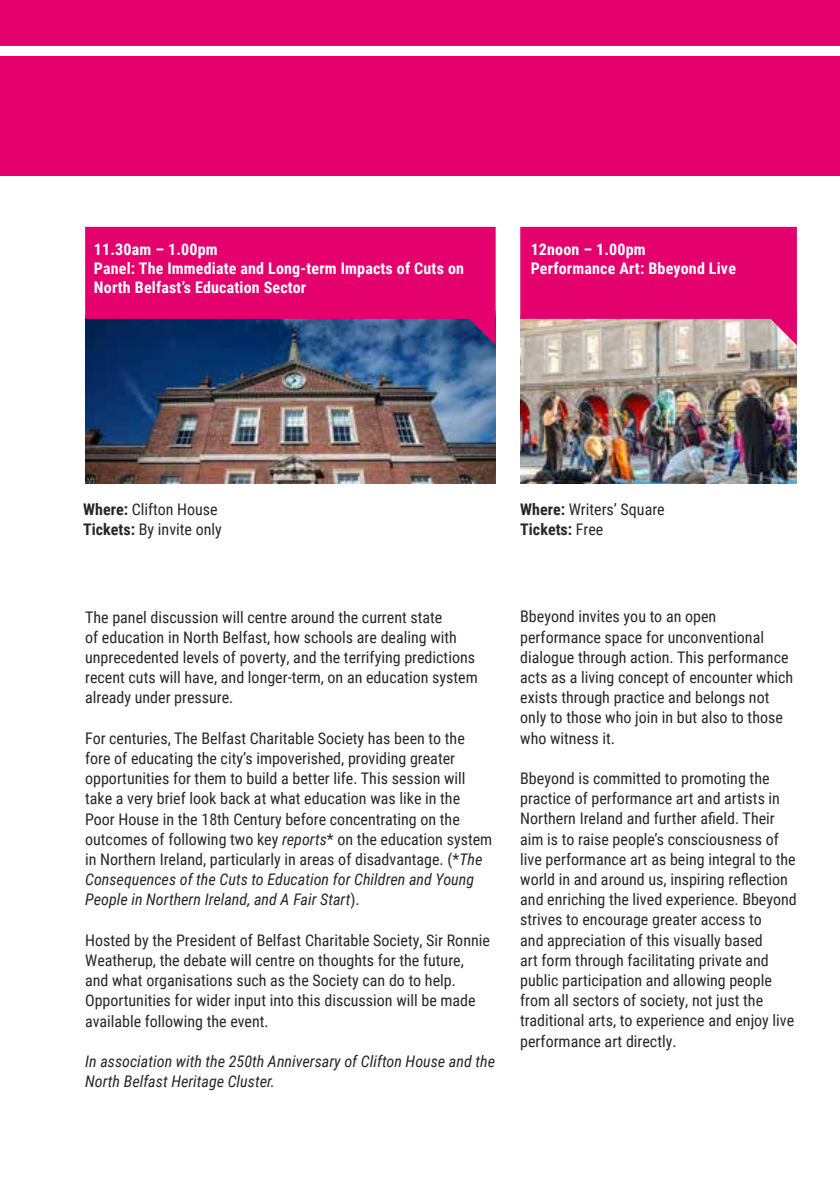
<style>
.page{position:relative;width:840px;height:1191px;background:#fff}
.page>*{position:absolute;margin:0;border:0;box-sizing:border-box;transform-origin:0 0}
.t1{font:16px/20.2px "Roboto Condensed";color:#282727}
.t2{font:700 16px/18.8px "Roboto Condensed";letter-spacing:.01em;color:#fff}
.t3{font:italic 16px/20.2px "Roboto Condensed";color:#282727}
.s1{font-weight:700}
.s2{font-style:italic}
</style>
<div class="page">
<img style="left:85px;top:319px;width:410px;height:164px">
<img style="left:520px;top:319px;width:276px;height:164px">
<svg style="left:461px;top:319px;width:34px;height:26px"></svg>
<svg style="left:761px;top:319px;width:35px;height:26px"></svg>
<div style="left:85px;top:227px;width:410px;height:92px;background:#e4006d"></div>
<div style="left:520px;top:227px;width:276px;height:92px;background:#e4006d"></div>
<div style="left:0;top:0;width:839px;height:176px;background:#e4006d"></div>
<div style="left:0;top:46px;width:839px;height:10px;background:#fff"></div>
<p class="t2" style="left:94px;top:241px;width:371px">11.30am – 1.00pm<br>Panel: The Immediate and Long-term Impacts of Cuts on<br>North Belfast’s Education Sector</p>
<p class="t2" style="left:530px;top:241px;width:207px">12noon – 1.00pm<br>Performance Art: Bbeyond Live</p>
<p class="t1" style="left:83px;top:501px;width:140px;line-height:19.2px"><span class="s1">Where:</span> Clifton House<br><span class="s1">Tickets:</span> By invite only</p>
<p class="t1" style="left:520px;top:501px;width:146px;line-height:19.2px"><span class="s1">Where:</span> Writers’ Square<br><span class="s1">Tickets:</span> Free</p>
<p class="t1" style="left:85px;top:608px;width:394px">The panel discussion will centre around the current state<br>of education in North Belfast, how schools are dealing with unprecedented levels of poverty, and the terrifying predictions recent cuts will have, and longer-term, on an education system already under pressure.</p>
<p class="t1" style="left:85px;top:727px;width:408px">For centuries, The Belfast Charitable Society has been to the fore of educating the city’s impoverished, providing greater opportunities for them to build a better life. This session will take a very brief look back at what education was like in the Poor House in the 18th Century before concentrating on the outcomes of following two key <span class="s2">reports</span>* on the education system in Northern Ireland, particularly in areas of disadvantage. (*<span class="s2">The Consequences of the Cuts to Education for Children and Young People in Northern Ireland, and A Fair Start</span>).</p>
<p class="t1" style="left:85px;top:929px;width:406px">Hosted by the President of Belfast Charitable Society, Sir Ronnie Weatherup, the debate will centre on thoughts for the future, and what organisations such as the Society can do to help.<br>Opportunities for wider input into this discussion will be made available following the event.</p>
<p class="t3" style="left:85px;top:1052px;width:411px">In association with the 250th Anniversary of Clifton House and the<br>North Belfast Heritage Cluster.</p>
<p class="t1" style="left:520px;top:608px;width:274px">Bbeyond invites you to an open performance space for unconventional dialogue through action. This performance acts as a living concept of encounter which exists through practice and belongs not only to those who join in but also to those who witness it.</p>
<p class="t1" style="left:520px;top:769px;width:278px">Bbeyond is committed to promoting the practice of performance art and artists in Northern Ireland and further a昀椀eld. Their aim is to raise people’s consciousness of live performance art as being integral to the world in and around us, inspiring re昀氀ection and enriching the lived experience. Bbeyond strives to encourage greater access to<br>and appreciation of this visually based<br>art form through facilitating private and public participation and allowing people from all sectors of society, not just the traditional arts, to experience and enjoy live performance art directly.</p>
</div>
